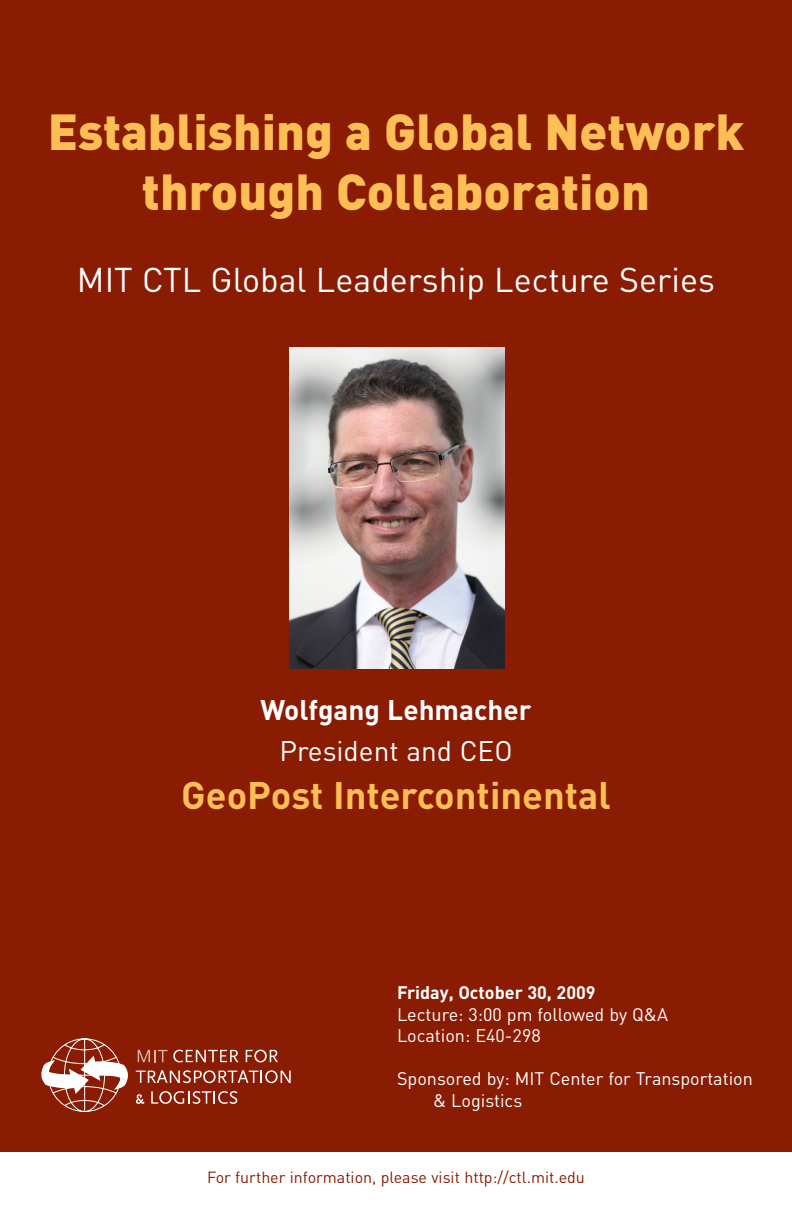
<style>
.page{position:relative;width:792px;height:1224px;background:#fff}
.page>*{position:absolute;margin:0;border:0;box-sizing:border-box;transform-origin:0 0}
.t1{font:900 50px/60px "DIN";color:#fdbe56;text-align:center}
.t2{font:700 38px "DIN";color:#fdbe56}
.t3{font:34px "DIN";color:#fff}
.t4{font:700 28px "DIN";color:#fff}
.t5{font:28px "DIN";color:#fff}
.t6{font:18px/21.6px "DIN";color:#fff}
.t7{font:700 18px "DIN";color:#fff}
.t8{font:16px "DIN";color:#891c02}
</style>
<div class="page">
<div style="left:0;top:0;width:792px;height:1152px;background:#891c02"></div>
<img style="left:290px;top:347px;width:214px;height:321px">
<svg style="left:41px;top:1039px;width:87px;height:73px"></svg>
<svg style="left:138px;top:1050px;width:100px;height:12px"></svg>
<svg style="left:246px;top:1050px;width:32px;height:12px"></svg>
<svg style="left:136px;top:1070px;width:155px;height:13px"></svg>
<svg style="left:136px;top:1094px;width:9px;height:10px"></svg>
<svg style="left:151px;top:1091px;width:86px;height:13px"></svg>
<h1 class="t1" style="left:48px;top:106px;width:698px">Establishing a Global Network through Collaboration</h1>
<h3 class="t3" style="left:77px;top:267px;width:640px">MIT CTL Global Leadership Lecture Series</h3>
<h3 class="t4" style="left:260px;top:700px;width:273px">Wolfgang Lehmacher</h3>
<h3 class="t5" style="left:279px;top:741px;width:235px">President and CEO</h3>
<h2 class="t2" style="left:181px;top:781px;width:431px">GeoPost Intercontinental</h2>
<p class="t7" style="left:397px;top:987px;width:200px">Friday, October 30, 2009</p>
<p class="t6" style="left:397px;top:1005px;width:273px">Lecture: 3:00 pm followed by Q&amp;A<br>Location: E40-298</p>
<p class="t6" style="left:433px;top:1070px;width:321px;text-indent:-36px">Sponsored by: MIT Center for Transportation &amp; Logistics</p>
<p class="t8" style="left:207px;top:1172px;width:379px">For further information, please visit http://ctl.mit.edu</p>
</div>
